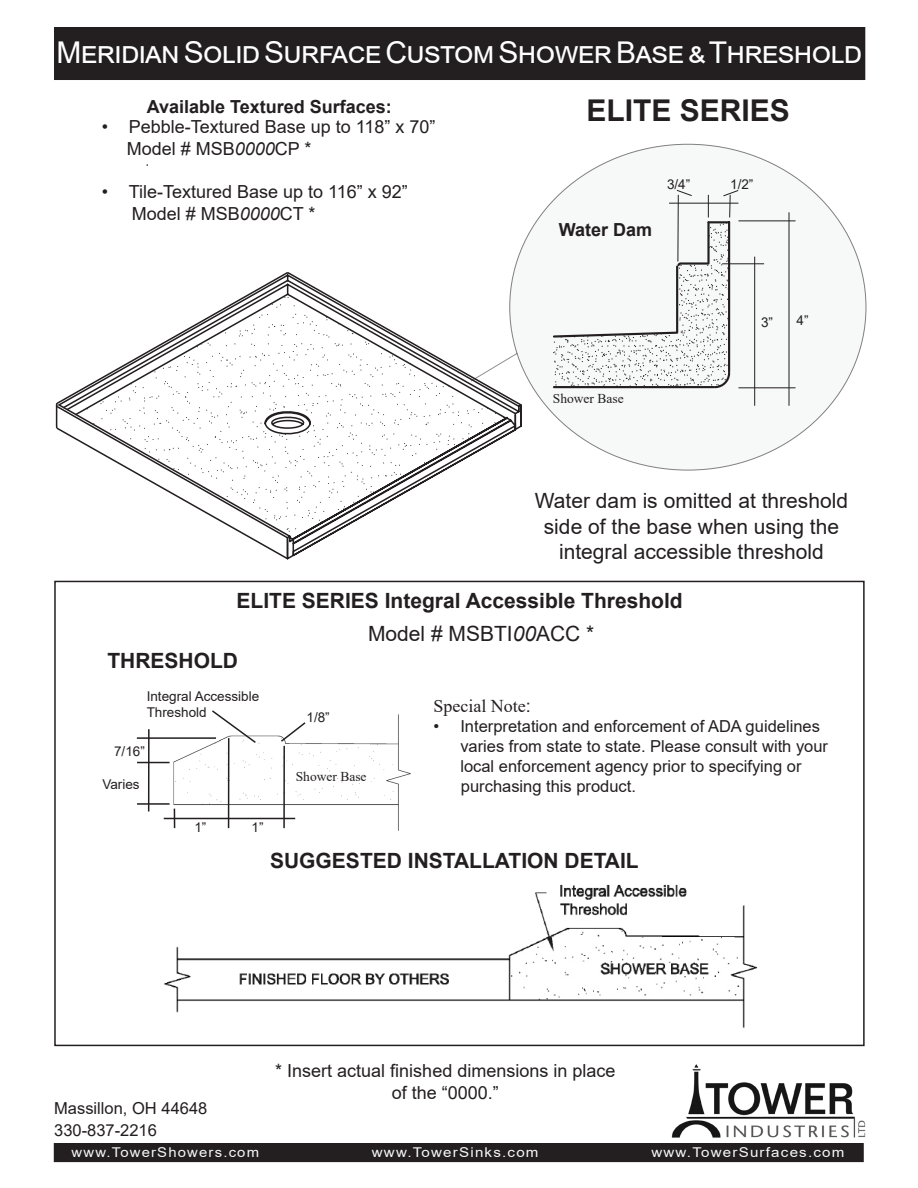
<style>
.page{position:relative;width:918px;height:1188px;background:#fff}
.page>*{position:absolute;margin:0;border:0;box-sizing:border-box;transform-origin:0 0}
.t1{font:30px "Arial";letter-spacing:-.02em;color:#fff}
.t2{font:700 30px "Arial";color:#231f20}
.t3{font:21px/25.2px "Arial";color:#231f20;text-align:center}
.t4{font:700 21px "Arial";color:#231f20}
.t5{font:18px "Arial";color:#231f20}
.t6{font:700 18px "Arial";color:#231f20}
.t7{font:18px "Times New Roman";color:#231f20}
.t8{font:16.5px/19.8px "Arial";color:#231f20}
.t9{font:13.5px "Arial";color:#231f20}
.t10{font:13.5px "Arial";letter-spacing:.08em;color:#f7f7f8;scale:1.12 1}
.t11{font:13.5px "Arial";letter-spacing:.08em;color:#f7f7f8;scale:1.1 1}
.t12{font:13.5px "Times New Roman";color:#231f20}
.s1{font-style:italic}
.s2{font-family:"Arial"}
</style>
<div class="page">
<img style="left:671px;top:1064px;width:195px;height:74px">
<div style="left:55px;top:1144px;width:808px;height:17px;background:#231f20"></div>
<div style="left:54px;top:1143px;width:810px;height:19px;border:2px solid #231f20"></div>
<div style="left:54px;top:581px;width:811px;height:465px;border:2px solid #231f20"></div>
<div style="left:55px;top:28px;width:810px;height:51px;background:#231f20"></div>
<div style="left:54px;top:27px;width:811px;height:53px;border:2px solid #231f20"></div>
<img style="left:165px;top:714px;width:246px;height:117px">
<svg style="left:210px;top:710px;width:47px;height:34px"></svg>
<svg style="left:279px;top:721px;width:28px;height:22px"></svg>
<hr style="left:137px;top:737px;width:79px;height:2px;background:#231f20">
<hr style="left:137px;top:762px;width:33px;height:1px;background:#231f20">
<hr style="left:148px;top:729px;width:2px;height:83px;background:#231f20">
<hr style="left:137px;top:803px;width:33px;height:2px;background:#231f20">
<hr style="left:228px;top:738px;width:1px;height:90px;background:#231f20">
<hr style="left:283px;top:746px;width:2px;height:82px;background:#231f20">
<hr style="left:164px;top:818px;width:131px;height:1px;background:#231f20">
<svg style="left:174px;top:809px;width:1px;height:19px"></svg>
<img style="left:164px;top:884px;width:593px;height:144px">
<div style="left:510px;top:144px;width:356px;height:326px;background:#f7f8f8;border-radius:50%"></div>
<hr style="left:738px;top:220px;width:58px;height:1px;background:#231f20">
<hr style="left:738px;top:387px;width:58px;height:1px;background:#231f20">
<hr style="left:754px;top:257px;width:1px;height:149px;background:#231f20">
<hr style="left:722px;top:263px;width:42px;height:1px;background:#231f20">
<hr style="left:789px;top:212px;width:1px;height:194px;background:#231f20">
<svg style="left:552px;top:189px;width:187px;height:200px"></svg>
<svg style="left:213px;top:271px;width:310px;height:289px"></svg>
<svg style="left:55px;top:314px;width:463px;height:227px"></svg>
<p class="t1" style="left:57px;top:32px;width:807px">Meridian Solid Surface Custom Shower Base &amp; Threshold</p>
<p class="t2" style="left:587px;top:90px;width:205px">ELITE SERIES</p>
<p class="t6" style="left:147px;top:94px;width:247px">Available Textured Surfaces:</p>
<p class="t5" style="left:102px;top:114px;width:335px">• Pebble-Textured Base up to 118” x 70”</p>
<p class="t5" style="left:127px;top:136px;width:186px">Model # MSB<span class="s1">0000</span>CP *</p>
<p class="t5" style="left:102px;top:179px;width:308px">• Tile-Textured Base up to 116” x 92”</p>
<p class="t5" style="left:132px;top:201px;width:185px">Model # MSB<span class="s1">0000</span>CT *</p>
<p class="t9" style="left:667px;top:175px;width:25px">3/4”</p>
<p class="t9" style="left:730px;top:175px;width:25px">1/2”</p>
<p class="t6" style="left:559px;top:217px;width:95px">Water Dam</p>
<p class="t12" style="left:553px;top:389px;width:72px">Shower Base</p>
<p class="t9" style="left:761px;top:313px;width:14px">3”</p>
<p class="t9" style="left:797px;top:311px;width:14px">4”</p>
<p class="t3" style="left:535px;top:488px;width:315px">Water dam is omitted at threshold side of the base when using the</p>
<p class="t3" style="left:559px;top:539px;width:266px">integral accessible threshold</p>
<p class="t4" style="left:237px;top:586px;width:448px">ELITE SERIES Integral Accessible Threshold</p>
<p class="t3" style="left:368px;top:621px;width:228px">Model # MSBTI<span class="s1">00</span>ACC *</p>
<p class="t4" style="left:107px;top:645px;width:132px">THRESHOLD</p>
<p class="t9" style="left:147px;top:687px;width:114px">Integral Accessible</p>
<p class="t9" style="left:147px;top:703px;width:62px">Threshold</p>
<p class="t9" style="left:307px;top:708px;width:25px">1/8”</p>
<p class="t9" style="left:114px;top:742px;width:32px">7/16”</p>
<p class="t9" style="left:102px;top:775px;width:39px">Varies</p>
<p class="t9" style="left:194px;top:818px;width:14px">1”</p>
<p class="t9" style="left:252px;top:818px;width:14px">1”</p>
<p class="t12" style="left:296px;top:767px;width:72px">Shower Base</p>
<p class="t7" style="left:433px;top:694px;width:99px">Special Note<span class="s2">:</span></p>
<p class="t8" style="left:460px;top:716px;width:369px;text-indent:-27px">• Interpretation and enforcement of ADA guidelines varies from state to state. Please consult with your local enforcement agency prior to specifying or</p>
<p class="t8" style="left:461px;top:776px;width:177px">purchasing this product.</p>
<p class="t4" style="left:270px;top:846px;width:370px">SUGGESTED INSTALLATION DETAIL</p>
<p class="t5" style="left:275px;top:1058px;width:342px">* Insert actual finished dimensions in place</p>
<p class="t5" style="left:392px;top:1080px;width:109px">of the “0000.”</p>
<p class="t8" style="left:54px;top:1097px;width:155px;line-height:21.6px">Massillon, OH 44648<br>330-837-2216</p>
<p class="t11" style="left:72px;top:1143px;width:172px">www.TowerShowers.com</p>
<p class="t10" style="left:372px;top:1143px;width:150px">www.TowerSinks.com</p>
<p class="t10" style="left:651px;top:1143px;width:174px">www.TowerSurfaces.com</p>
</div>
